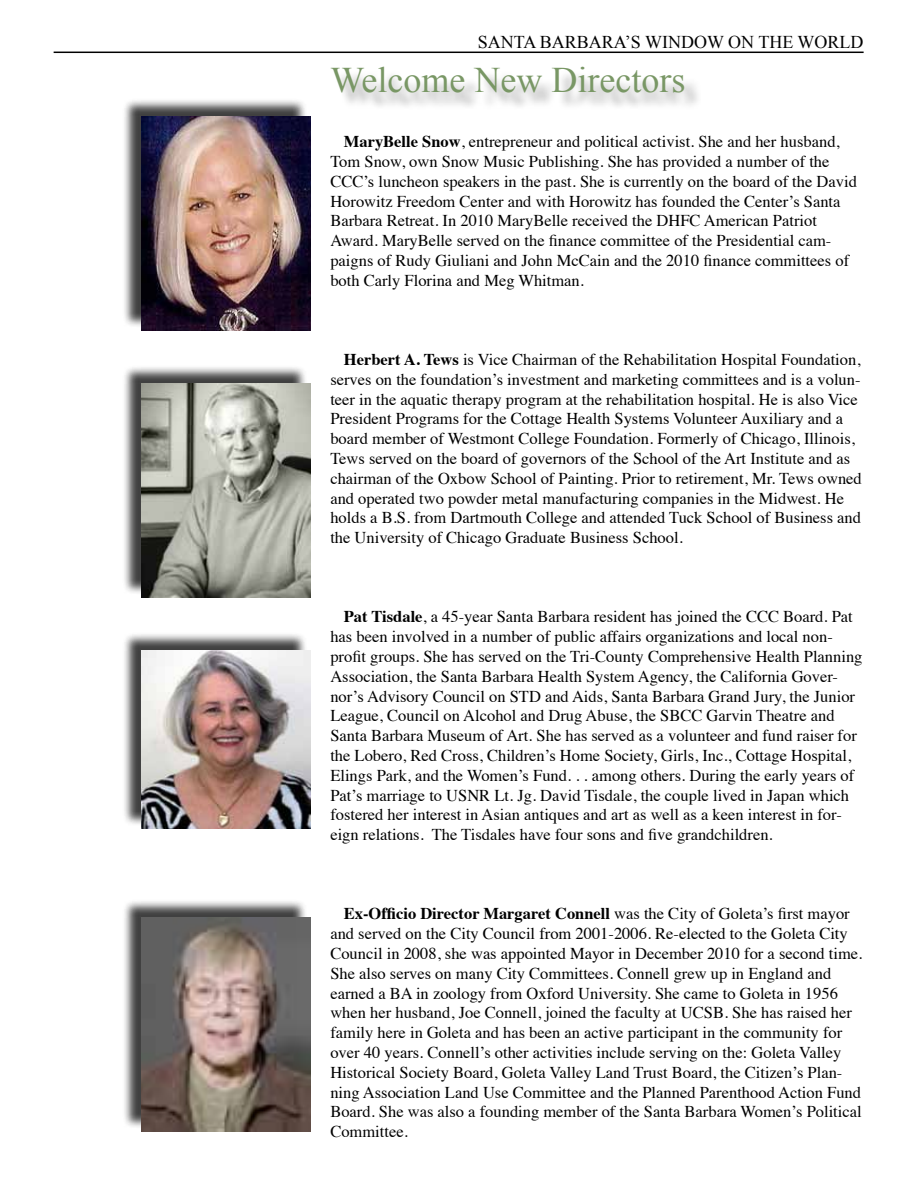
<style>
.page{position:relative;width:918px;height:1188px;background:#fff}
.page>*{position:absolute;margin:0;border:0;box-sizing:border-box;transform-origin:0 0}
.t1{font:36px "Times New Roman";color:#799765}
.t2{font:18px "Times New Roman";color:#000}
.t3{font:16.5px/19.8px "Times";color:#000}
.s1{font-weight:700}
</style>
<div class="page">
<hr style="left:54px;top:52px;width:810px;height:1px;background:#000">
<div style="left:333px;top:69px;width:368px;height:42px;background:#000;opacity:.35"></div>
<div style="left:122px;top:632px;width:186px;height:194px;background:#000;opacity:.75"></div>
<img style="left:141px;top:651px;width:169px;height:177px">
<div style="left:122px;top:365px;width:186px;height:230px;background:#000;opacity:.75"></div>
<img style="left:141px;top:384px;width:169px;height:213px">
<div style="left:122px;top:98px;width:186px;height:230px;background:#000;opacity:.75"></div>
<img style="left:141px;top:117px;width:169px;height:213px">
<div style="left:122px;top:899px;width:186px;height:230px;background:#000;opacity:.75"></div>
<img style="left:141px;top:918px;width:169px;height:213px">
<p class="t2" style="left:478px;top:30px;width:387px">SANTA BARBARA’S WINDOW ON THE WORLD</p>
<h1 class="t1" style="left:330px;top:56px;width:356px">Welcome New Directors</h1>
<p class="t3" style="left:330px;top:130px;width:528px;text-indent:13px"><span class="s1">MaryBelle Snow</span>, entrepreneur and political activist. She and her husband, Tom Snow, own Snow Music Publishing. She has provided a number of the CCC’s luncheon speakers in the past. She is currently on the board of the David Horowitz Freedom Center and with Horowitz has founded the Center’s Santa Barbara Retreat. In 2010 MaryBelle received the DHFC American Patriot Award. MaryBelle served on the finance committee of the Presidential cam&shy;paigns of Rudy Giuliani and John McCain and the 2010 finance committees of both Carly Florina and Meg Whitman.</p>
<p class="t3" style="left:330px;top:348px;width:533px;text-indent:13px"><span class="s1">Herbert A. Tews</span> is Vice Chairman of the Rehabilitation Hospital Foundation, serves on the foundation’s investment and marketing committees and is a volun&shy;teer in the aquatic therapy program at the rehabilitation hospital. He is also Vice President Programs for the Cottage Health Systems Volunteer Auxiliary and a board member of Westmont College Foundation. Formerly of Chicago, Illinois, Tews served on the board of governors of the School of the Art Institute and as chairman of the Oxbow School of Painting. Prior to retirement, Mr. Tews owned and operated two powder metal manufacturing companies in the Midwest. He holds a B.S. from Dartmouth College and attended Tuck School of Business and the University of Chicago Graduate Business School.</p>
<p class="t3" style="left:330px;top:606px;width:534px;text-indent:13px"><span class="s1">Pat Tisdale</span>, a 45-year Santa Barbara resident has joined the CCC Board. Pat has been involved in a number of public affairs organizations and local non&shy;profit groups. She has served on the Tri-County Comprehensive Health Planning Association, the Santa Barbara Health System Agency, the California Gover&shy;nor’s Advisory Council on STD and Aids, Santa Barbara Grand Jury, the Junior League, Council on Alcohol and Drug Abuse, the SBCC Garvin Theatre and Santa Barbara Museum of Art. She has served as a volunteer and fund raiser for the Lobero, Red Cross, Children’s Home Society, Girls, Inc., Cottage Hospital, Elings Park, and the Women’s Fund. . . among others. During the early years of Pat’s marriage to USNR Lt. Jg. David Tisdale, the couple lived in Japan which fostered her interest in Asian antiques and art as well as a keen interest in for&shy;eign relations. The Tisdales have four sons and five grandchildren.</p>
<p class="t3" style="left:330px;top:903px;width:534px;text-indent:13px"><span class="s1">Ex-Officio Director Margaret Connell</span> was the City of Goleta’s first mayor and served on the City Council from 2001-2006. Re-elected to the Goleta City Council in 2008, she was appointed Mayor in December 2010 for a second time.<br>She also serves on many City Committees. Connell grew up in England and earned a BA in zoology from Oxford University. She came to Goleta in 1956 when her husband, Joe Connell, joined the faculty at UCSB. She has raised her family here in Goleta and has been an active participant in the community for over 40 years. Connell’s other activities include serving on the: Goleta Valley Historical Society Board, Goleta Valley Land Trust Board, the Citizen’s Plan&shy;ning Association Land Use Committee and the Planned Parenthood Action Fund Board. She was also a founding member of the Santa Barbara Women’s Political Committee.</p>
</div>
